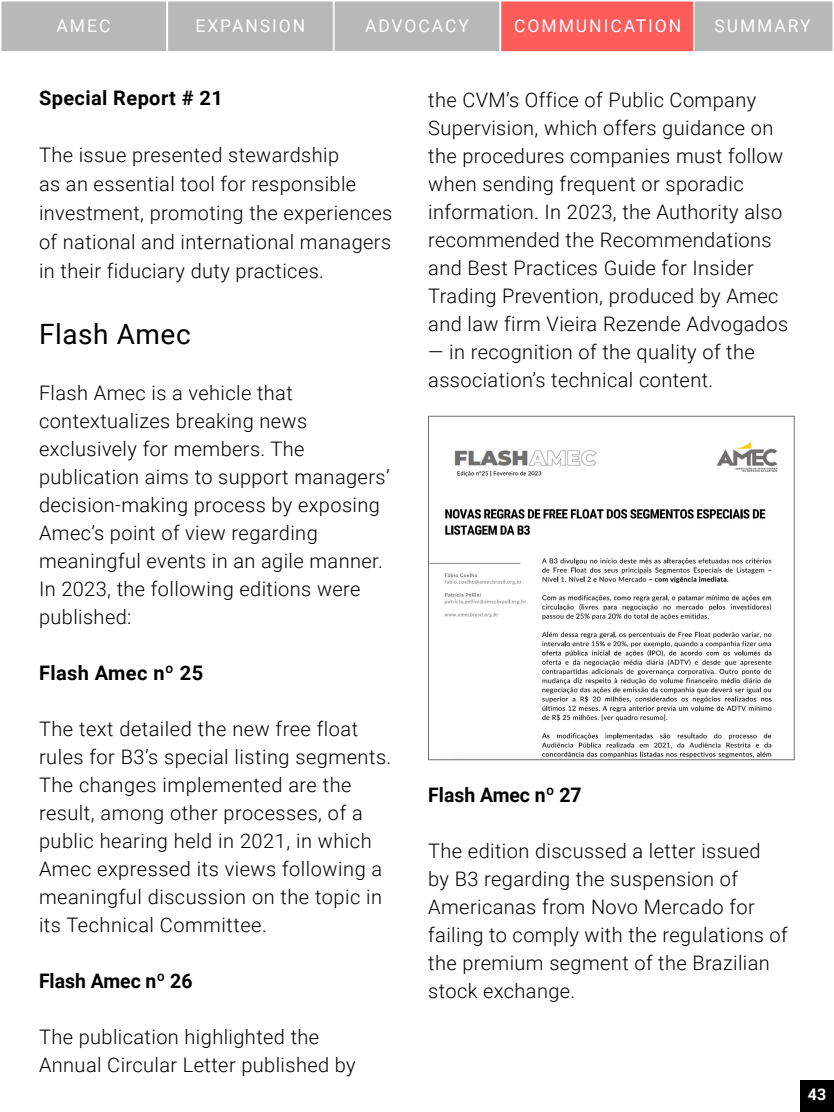
<style>
.page{position:relative;width:834px;height:1112px;background:#fff}
.page>*{position:absolute;margin:0;border:0;box-sizing:border-box;transform-origin:0 0}
.t1{font:28px "Roboto";letter-spacing:.02em;color:#000}
.t2{font:300 20px/28px "Roboto";letter-spacing:.02em;color:#000}
.t3{font:700 20px "Roboto";letter-spacing:.02em;color:#000}
.t4{font:700 20px "Roboto";color:#000}
.t5{font:17.5px "Roboto";letter-spacing:.11em;color:#fff}
.t6{font:700 16px "Roboto";color:#fff}
</style>
<div class="page">
<div style="left:800px;top:1080px;width:34px;height:32px;background:#000"></div>
<div style="left:1px;top:1px;width:166px;height:51px;background:#b8b8b8"></div>
<div style="left:0;top:0;width:168px;height:53px;border:2px solid #fff"></div>
<div style="left:167px;top:1px;width:167px;height:51px;background:#b8b8b8"></div>
<div style="left:167px;top:0;width:167px;height:53px;border:2px solid #fff"></div>
<div style="left:334px;top:1px;width:166px;height:51px;background:#b8b8b8"></div>
<div style="left:333px;top:0;width:168px;height:53px;border:2px solid #fff"></div>
<div style="left:500px;top:1px;width:194px;height:51px;background:#ff5c5c"></div>
<div style="left:500px;top:0;width:195px;height:53px;border:2px solid #fff"></div>
<div style="left:694px;top:1px;width:139px;height:51px;background:#b8b8b8"></div>
<div style="left:693px;top:0;width:141px;height:53px;border:2px solid #fff"></div>
<img style="left:430px;top:441px;width:348px;height:317px">
<div style="left:428px;top:416px;width:366px;height:344px;border:1px solid #707070"></div>
<p class="t5" style="left:57px;top:14px;width:55px">AMEC</p>
<p class="t5" style="left:196px;top:14px;width:111px">EXPANSION</p>
<p class="t5" style="left:365px;top:14px;width:105px">ADVOCACY</p>
<p class="t5" style="left:514px;top:14px;width:169px">COMMUNICATION</p>
<p class="t5" style="left:714px;top:14px;width:98px">SUMMARY</p>
<p class="t3" style="left:39px;top:84px;width:185px">Special Report # 21</p>
<p class="t2" style="left:39px;top:140px;width:355px;line-height:29px">The issue presented stewardship<br>as an essential tool for responsible investment, promoting the experiences of national and international managers in their fiduciary duty practices.</p>
<h1 class="t1" style="left:39px;top:314px;width:153px">Flash Amec</h1>
<p class="t2" style="left:39px;top:378px;width:352px">Flash Amec is a vehicle that contextualizes breaking news exclusively for members. The publication aims to support managers’ decision-making process by exposing<br>Amec’s point of view regarding meaningful events in an agile manner.<br>In 2023, the following editions were published:</p>
<p class="t3" style="left:39px;top:659px;width:166px">Flash Amec nº 25</p>
<p class="t2" style="left:39px;top:714px;width:354px">The text detailed the new free float rules for B3’s special listing segments.<br>The changes implemented are the result, among other processes, of a public hearing held in 2021, in which Amec expressed its views following a meaningful discussion on the topic in its Technical Committee.</p>
<p class="t4" style="left:39px;top:967px;width:155px">Flash Amec nº 26</p>
<p class="t2" style="left:39px;top:1022px;width:318px">The publication highlighted the<br>Annual Circular Letter published by</p>
<p class="t2" style="left:428px;top:85px;width:361px">the CVM’s Office of Public Company Supervision, which offers guidance on the procedures companies must follow when sending frequent or sporadic information. In 2023, the Authority also recommended the Recommendations and Best Practices Guide for Insider Trading Prevention, produced by Amec and law firm Vieira Rezende Advogados</p>
<p class="t2" style="left:428px;top:337px;width:328px">— in recognition of the quality of the association’s technical content.</p>
<p class="t4" style="left:428px;top:781px;width:155px">Flash Amec nº 27</p>
<p class="t2" style="left:428px;top:836px;width:361px">The edition discussed a letter issued<br>by B3 regarding the suspension of Americanas from Novo Mercado for failing to comply with the regulations of the premium segment of the Brazilian stock exchange.</p>
<p class="t6" style="left:808px;top:1083px;width:20px">43</p>
</div>
